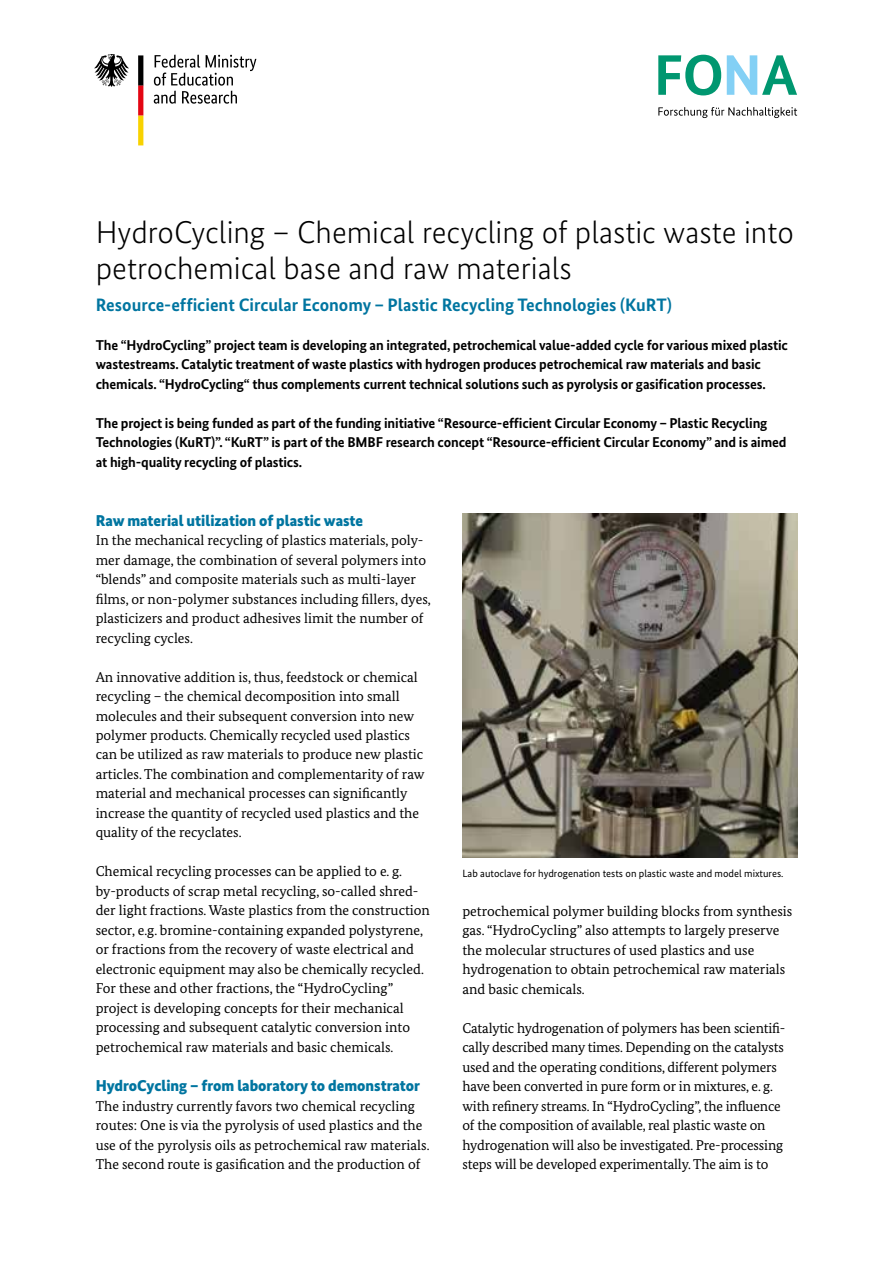
<style>
.page{position:relative;width:893px;height:1263px;background:#fff}
.page>*{position:absolute;margin:0;border:0;box-sizing:border-box;transform-origin:0 0}
.t1{font:300 31.5px/36px "Bundes Sans";color:#000}
.t2{font:700 18px "Bundes Sans";color:#0075a0}
.t3{font:900 15.75px "Bundes Sans";color:#0075a0}
.t4{font:14.25px/19.5px "Bundes Serif";color:#000}
.t5{font:700 14.25px/19.5px "Bundes Sans";letter-spacing:-.01em;color:#000}
.t6{font:10.5px "Bundes Sans";color:#000}
</style>
<div class="page">
<img style="left:462px;top:513px;width:335px;height:344px">
<svg style="left:658px;top:55px;width:63px;height:40px"></svg>
<svg style="left:727px;top:55px;width:70px;height:40px"></svg>
<svg style="left:658px;top:107px;width:139px;height:11px"></svg>
<svg style="left:154px;top:55px;width:102px;height:49px"></svg>
<svg style="left:94px;top:54px;width:35px;height:33px"></svg>
<svg style="left:138px;top:55px;width:5px;height:90px"></svg>
<h1 class="t1" style="left:96px;top:214px;width:700px">HydroCycling – Chemical recycling of plastic waste into petrochemical base and raw materials</h1>
<p class="t2" style="left:96px;top:294px;width:578px">Resource-efficient Circular Economy – Plastic Recycling Technologies (KuRT)</p>
<p class="t5" style="left:96px;top:335px;width:694px">The “HydroCycling” project team is developing an integrated, petrochemical value-added cycle for various mixed plastic wastestreams. Catalytic treatment of waste plastics with hydrogen produces petrochemical raw materials and basic chemicals. “HydroCycling“ thus complements current technical solutions such as pyrolysis or gasification processes.</p>
<p class="t5" style="left:96px;top:413px;width:692px">The project is being funded as part of the funding initiative “Resource-efficient Circular Economy – Plastic Recycling<br>Technologies (KuRT)”. “KuRT” is part of the BMBF research concept “Resource-efficient Circular Economy” and is aimed at high-quality recycling of plastics.</p>
<p class="t3" style="left:96px;top:511px;width:269px">Raw material utilization of plastic waste</p>
<p class="t4" style="left:96px;top:530px;width:337px">In the mechanical recycling of plastics materials, poly&shy;mer damage, the combination of several polymers into “blends” and composite materials such as multi-layer films, or non-polymer substances including fillers, dyes, plasticizers and product adhesives limit the number of recycling cycles.</p>
<p class="t4" style="left:96px;top:667px;width:330px">An innovative addition is, thus, feedstock or chemical recycling – the chemical decomposition into small molecules and their subsequent conversion into new polymer products. Chemically recycled used plastics can be utilized as raw materials to produce new plastic articles. The combination and complementarity of raw material and mechanical processes can significantly increase the quantity of recycled used plastics and the quality of the recyclates.</p>
<p class="t4" style="left:96px;top:862px;width:336px">Chemical recycling processes can be applied to e. g. by-products of scrap metal recycling, so-called shred&shy;der light fractions. Waste plastics from the construction sector, e.g. bromine-containing expanded polystyrene, or fractions from the recovery of waste electrical and electronic equipment may also be chemically recycled.<br>For these and other fractions, the “HydroCycling” project is developing concepts for their mechanical processing and subsequent catalytic conversion into petrochemical raw materials and basic chemicals.</p>
<p class="t3" style="left:96px;top:1076px;width:326px">HydroCycling – from laboratory to demonstrator</p>
<p class="t4" style="left:96px;top:1096px;width:335px">The industry currently favors two chemical recycling routes: One is via the pyrolysis of used plastics and the use of the pyrolysis oils as petrochemical raw materials.<br>The second route is gasification and the production of</p>
<p class="t6" style="left:462px;top:867px;width:323px">Lab autoclave for hydrogenation tests on plastic waste and model mixtures.</p>
<p class="t4" style="left:462px;top:901px;width:331px">petrochemical polymer building blocks from synthesis gas. “HydroCycling” also attempts to largely preserve the molecular structures of used plastics and use hydrogenation to obtain petrochemical raw materials and basic chemicals.</p>
<p class="t4" style="left:462px;top:1018px;width:325px">Catalytic hydrogenation of polymers has been scientifi&shy;cally described many times. Depending on the catalysts used and the operating conditions, different polymers have been converted in pure form or in mixtures, e. g. with refinery streams. In “HydroCycling”, the influence of the composition of available, real plastic waste on hydrogenation will also be investigated. Pre-processing steps will be developed experimentally. The aim is to</p>
</div>
